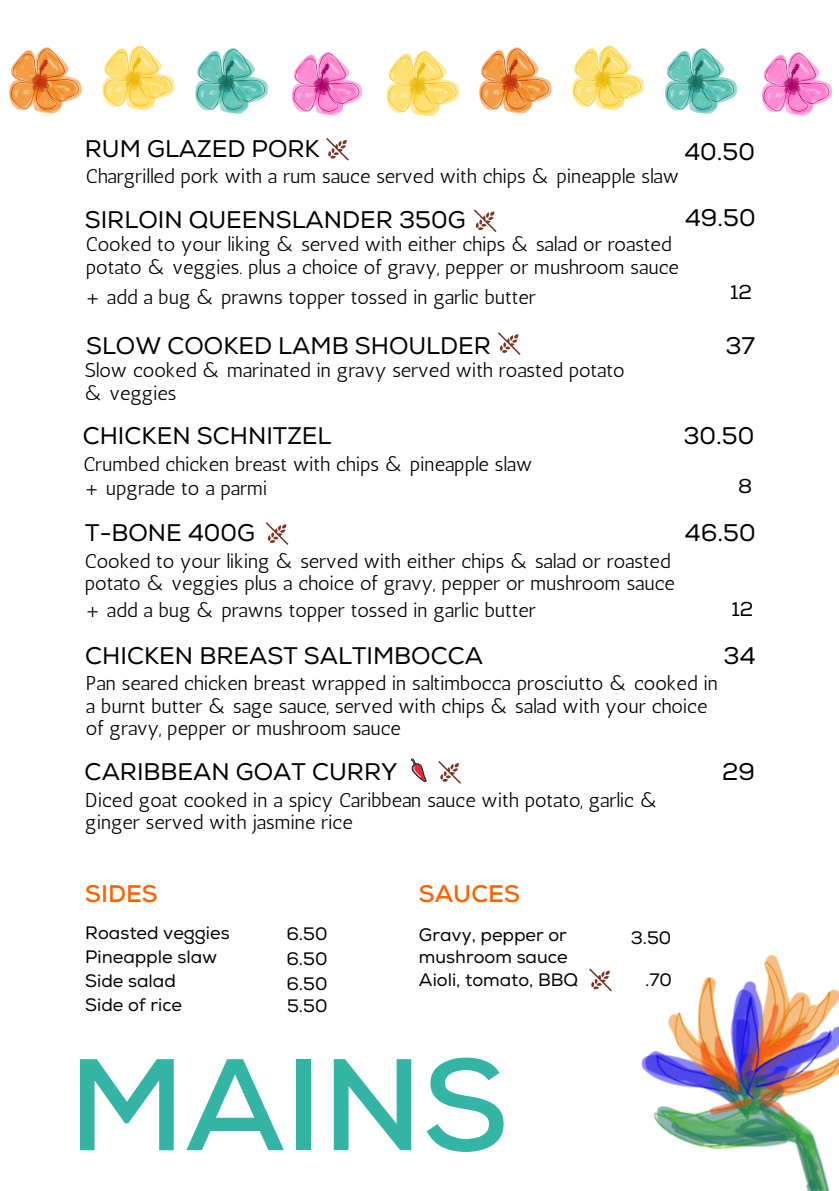
<style>
.page{position:relative;width:839px;height:1191px;background:#fff}
.page>*{position:absolute;margin:0;border:0;box-sizing:border-box;transform-origin:0 0}
.t1{font:700 130px "Nexa";color:#34b4a4}
.t2{font:24px "Nexa";color:#000}
.t3{font:700 24px "Nexa";color:#ff6100}
.t4{font:20px/22.4px "Antic";color:#000}
.t5{font:20px "Nexa";color:#000}
.t6{font:18px "Nexa";color:#000}
</style>
<div class="page">
<img style="left:590px;top:954px;width:248px;height:237px">
<img style="left:195px;top:48px;width:73px;height:66px">
<img style="left:102px;top:46px;width:73px;height:65px">
<img style="left:9px;top:47px;width:73px;height:67px">
<img style="left:291px;top:52px;width:71px;height:64px">
<img style="left:665px;top:48px;width:72px;height:66px">
<img style="left:572px;top:46px;width:72px;height:65px">
<img style="left:479px;top:47px;width:73px;height:67px">
<img style="left:386px;top:50px;width:74px;height:67px">
<img style="left:761px;top:52px;width:71px;height:64px">
<svg style="left:589px;top:969px;width:22px;height:22px"></svg>
<svg style="left:326px;top:138px;width:22px;height:22px"></svg>
<svg style="left:411px;top:758px;width:16px;height:24px"></svg>
<svg style="left:438px;top:761px;width:23px;height:23px"></svg>
<svg style="left:266px;top:522px;width:22px;height:23px"></svg>
<svg style="left:474px;top:209px;width:22px;height:23px"></svg>
<svg style="left:498px;top:332px;width:22px;height:23px"></svg>
<h4 class="t2" style="left:85px;top:134px;width:236px">RUM GLAZED PORK</h4>
<p class="t2" style="left:684px;top:137px;width:72px">40.50</p>
<h3 class="t4" style="left:86px;top:165px;width:594px">Chargrilled pork with a rum sauce served with chips &amp; pineapple slaw</h3>
<h3 class="t2" style="left:85px;top:206px;width:382px">SIRLOIN QUEENSLANDER 350G</h3>
<p class="t2" style="left:685px;top:203px;width:72px">49.50</p>
<p class="t4" style="left:86px;top:233px;width:594px">Cooked to your liking &amp; served with either chips &amp; salad or roasted potato &amp; veggies. plus a choice of gravy, pepper or mushroom sauce</p>
<p class="t4" style="left:85px;top:285px;width:452px">+ add a bug &amp; prawns topper tossed in garlic butter</p>
<h4 class="t5" style="left:730px;top:280px;width:23px">12</h4>
<p class="t2" style="left:86px;top:331px;width:406px">SLOW COOKED LAMB SHOULDER</p>
<p class="t4" style="left:85px;top:359px;width:541px">Slow cooked &amp; marinated in gravy served with roasted potato</p>
<p class="t4" style="left:85px;top:382px;width:93px">&amp; veggies</p>
<p class="t2" style="left:83px;top:422px;width:250px">CHICKEN SCHNITZEL</p>
<p class="t4" style="left:83px;top:453px;width:450px">Crumbed chicken breast with chips &amp; pineapple slaw</p>
<p class="t2" style="left:725px;top:331px;width:31px">37</p>
<h3 class="t2" style="left:683px;top:422px;width:72px">30.50</h3>
<p class="t4" style="left:84px;top:476px;width:185px">+ upgrade to a parmi</p>
<h3 class="t5" style="left:738px;top:474px;width:16px">8</h3>
<p class="t2" style="left:85px;top:519px;width:171px">T-BONE 400G</p>
<h4 class="t4" style="left:85px;top:550px;width:591px">Cooked to your liking &amp; served with either chips &amp; salad or roasted potato &amp; veggies plus a choice of gravy, pepper or mushroom sauce</h4>
<p class="t2" style="left:685px;top:519px;width:72px">46.50</p>
<p class="t4" style="left:85px;top:599px;width:452px">+ add a bug &amp; prawns topper tossed in garlic butter</p>
<p class="t5" style="left:731px;top:597px;width:23px">12</p>
<h3 class="t2" style="left:85px;top:641px;width:399px">CHICKEN BREAST SALTIMBOCCA</h3>
<p class="t4" style="left:86px;top:672px;width:633px">Pan seared chicken breast wrapped in saltimbocca prosciutto &amp; cooked in a burnt butter &amp; sage sauce, served with chips &amp; salad with your choice of gravy, pepper or mushroom sauce</p>
<p class="t2" style="left:723px;top:641px;width:33px">34</p>
<h3 class="t2" style="left:85px;top:758px;width:314px">CARIBBEAN GOAT CURRY</h3>
<p class="t4" style="left:85px;top:789px;width:575px">Diced goat cooked in a spicy Caribbean sauce with potato, garlic &amp; ginger served with jasmine rice</p>
<p class="t3" style="left:85px;top:879px;width:74px">SIDES</p>
<p class="t6" style="left:85px;top:923px;width:146px">Roasted veggies</p>
<p class="t6" style="left:85px;top:947px;width:133px">Pineapple slaw</p>
<p class="t6" style="left:85px;top:971px;width:92px">Side salad</p>
<p class="t6" style="left:85px;top:995px;width:98px">Side of rice</p>
<p class="t6" style="left:286px;top:923px;width:43px">6.50</p>
<p class="t6" style="left:286px;top:973px;width:43px">6.50</p>
<p class="t6" style="left:286px;top:948px;width:43px">6.50</p>
<p class="t6" style="left:287px;top:995px;width:42px">5.50</p>
<p class="t3" style="left:419px;top:879px;width:102px">SAUCES</p>
<p class="t6" style="left:419px;top:924px;width:149px">Gravy, pepper or</p>
<p class="t6" style="left:419px;top:946px;width:150px">mushroom sauce</p>
<h3 class="t6" style="left:419px;top:969px;width:161px">Aioli, tomato, BBQ</h3>
<p class="t6" style="left:645px;top:969px;width:28px">.70</p>
<h4 class="t6" style="left:630px;top:927px;width:42px">3.50</h4>
<p class="t1" style="left:68px;top:1028px;width:441px">MAINS</p>
<p class="t2" style="left:722px;top:758px;width:34px">29</p>
</div>
